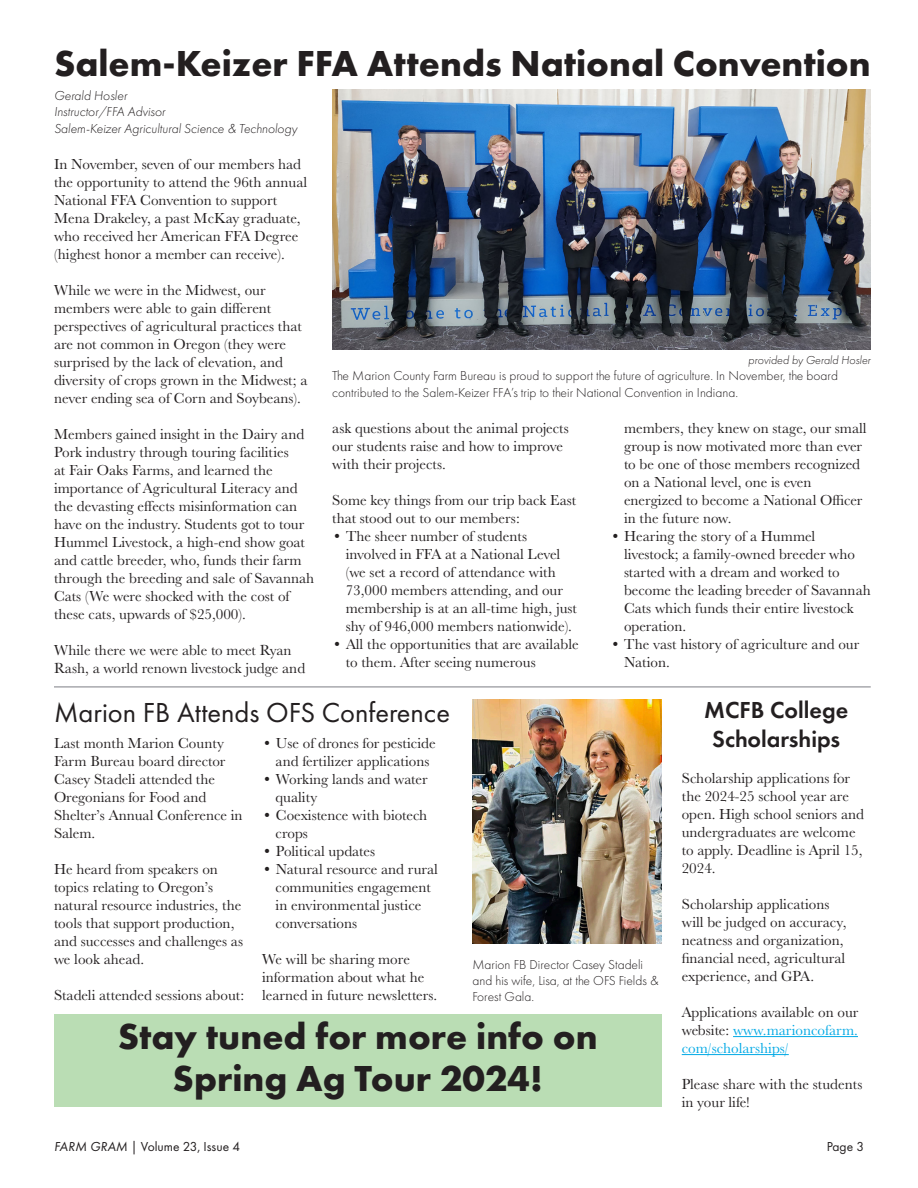
<style>
.page{position:relative;width:918px;height:1188px;background:#fff}
.page>*{position:absolute;margin:0;border:0;box-sizing:border-box;transform-origin:0 0}
.headline{font:700 37.5px/42px "Futura PT";color:#231f20;text-align:center}
.headline-2{font:28.5px "Futura PT";color:#231f20}
.headline-3{font:600 24px/28.8px "Futura PT";color:#231f20;text-align:center}
.body{font:15px/18px "Baskerville URW";color:#231f20}
.t1{font:300 13.5px/16.2px "Futura PT";color:#231f20}
.t2{font:italic 300 13.5px "Futura PT";color:#231f20}
.t3{font:13.5px "Futura PT";color:#231f20}
.t4{font:italic 300 12px "Futura PT";color:#231f20}
.s1{color:#00a9e5}
.s2{font-style:italic}
</style>
<div class="page">
<hr style="left:733px;top:1036px;width:125px;height:1px;background:#00a9e5">
<hr style="left:682px;top:1054px;width:107px;height:1px;background:#00a9e5">
<img style="left:332px;top:90px;width:539px;height:259px">
<hr style="left:54px;top:686px;width:817px;height:2px;background:#a8a9ad">
<div style="left:54px;top:1014px;width:608px;height:93px;background:#baddb4"></div>
<img style="left:472px;top:700px;width:190px;height:244px">
<p class="headline" style="left:54px;top:41px;width:818px">Salem-Keizer FFA Attends National Convention</p>
<p class="t2" style="left:54px;top:88px;width:75px">Gerald Hosler</p>
<p class="t2" style="left:54px;top:104px;width:113px">Instructor/FFA Advisor</p>
<p class="t2" style="left:54px;top:120px;width:245px">Salem-Keizer Agricultural Science &amp; Technology</p>
<p class="body" style="left:54px;top:154px;width:255px">In November, seven of our members had the opportunity to attend the 96th annual National FFA Convention to support Mena Drakeley, a past McKay graduate, who received her American FFA Degree (highest honor a member can receive).</p>
<p class="body" style="left:54px;top:280px;width:255px">While we were in the Midwest, our members were able to gain different perspectives of agricultural practices that are not common in Oregon (they were surprised by the lack of elevation, and diversity of crops grown in the Midwest; a never ending sea of Corn and Soybeans).</p>
<p class="body" style="left:54px;top:424px;width:262px">Members gained insight in the Dairy and Pork industry through touring facilities<br>at Fair Oaks Farms, and learned the importance of Agricultural Literacy and the devasting effects misinformation can have on the industry. Students got to tour Hummel Livestock, a high-end show goat and cattle breeder, who, funds their farm through the breeding and sale of Savannah Cats (We were shocked with the cost of these cats, upwards of $25,000).</p>
<p class="body" style="left:54px;top:640px;width:253px">While there we were able to meet Ryan<br>Rash, a world renown livestock judge and</p>
<p class="t4" style="left:748px;top:353px;width:124px">provided by Gerald Hosler</p>
<p class="t1" style="left:332px;top:368px;width:507px">The Marion County Farm Bureau is proud to support the future of agriculture. In November, the board contributed to the Salem-Keizer FFA’s trip to their National Convention in Indiana.</p>
<p class="body" style="left:332px;top:418px;width:238px">ask questions about the animal projects our students raise and how to improve with their projects.</p>
<p class="body" style="left:332px;top:490px;width:246px">Some key things from our trip back East that stood out to our members:</p>
<p class="body" style="left:346px;top:526px;width:233px;text-indent:-14px">• The sheer number of students involved in FFA at a National Level (we set a record of attendance with 73,000 members attending, and our membership is at an all-time high, just shy of 946,000 members nationwide).</p>
<p class="body" style="left:346px;top:634px;width:234px;text-indent:-14px">• All the opportunities that are available to them. After seeing numerous</p>
<p class="body" style="left:624px;top:418px;width:244px">members, they knew on stage, our small group is now motivated more than ever to be one of those members recognized on a National level, one is even energized to become a National Officer in the future now.</p>
<p class="body" style="left:624px;top:526px;width:248px;text-indent:-14px">• Hearing the story of a Hummel livestock; a family-owned breeder who started with a dream and worked to become the leading breeder of Savannah<br>Cats which funds their entire livestock operation.</p>
<p class="body" style="left:624px;top:634px;width:237px;text-indent:-14px">• The vast history of agriculture and our<br>Nation.</p>
<p class="headline-2" style="left:54px;top:695px;width:398px">Marion FB Attends OFS Conference</p>
<p class="headline-3" style="left:704px;top:695px;width:146px">MCFB College<br>Scholarships</p>
<p class="body" style="left:682px;top:769px;width:184px">Scholarship applications for the 2024-25 school year are open. High school seniors and undergraduates are welcome to apply. Deadline is April 15,<br>2024.</p>
<p class="body" style="left:682px;top:895px;width:166px">Scholarship applications will be judged on accuracy, neatness and organization, financial need, agricultural experience, and GPA.</p>
<p class="body" style="left:682px;top:1003px;width:178px;text-align:justify">Applications available on our website: <span class="s1">www.marioncofarm. com/scholarships/</span></p>
<p class="body" style="left:682px;top:1075px;width:182px">Please share with the students in your life!</p>
<p class="body" style="left:54px;top:734px;width:190px">Last month Marion County<br>Farm Bureau board director<br>Casey Stadeli attended the<br>Oregonians for Food and<br>Shelter’s Annual Conference in<br>Salem.</p>
<p class="body" style="left:54px;top:860px;width:191px">He heard from speakers on topics relating to Oregon’s natural resource industries, the tools that support production, and successes and challenges as we look ahead.</p>
<p class="body" style="left:54px;top:986px;width:192px">Stadeli attended sessions about:</p>
<p class="body" style="left:262px;top:734px;width:175px;text-align:center">• Use of drones for pesticide and fertilizer applications</p>
<p class="body" style="left:276px;top:770px;width:153px;text-indent:-14px">• Working lands and water quality</p>
<p class="body" style="left:276px;top:806px;width:153px;text-indent:-14px">• Coexistence with biotech crops</p>
<p class="body" style="left:262px;top:842px;width:114px">• Political updates</p>
<p class="body" style="left:276px;top:860px;width:164px;text-indent:-14px">• Natural resource and rural communities engagement in environmental justice conversations</p>
<p class="body" style="left:262px;top:950px;width:177px">We will be sharing more information about what he learned in future newsletters.</p>
<p class="t1" style="left:472px;top:956px;width:188px">Marion FB Director Casey Stadeli and his wife, Lisa, at the OFS Fields &amp;<br>Forest Gala.</p>
<p class="headline" style="left:118px;top:1015px;width:481px">Stay tuned for more info on<br>Spring Ag Tour 2024!</p>
<p class="t3" style="left:54px;top:1139px;width:187px"><span class="s2">FARM GRAM</span> | Volume 23, Issue 4</p>
<p class="t3" style="left:827px;top:1139px;width:39px">Page 3</p>
</div>
